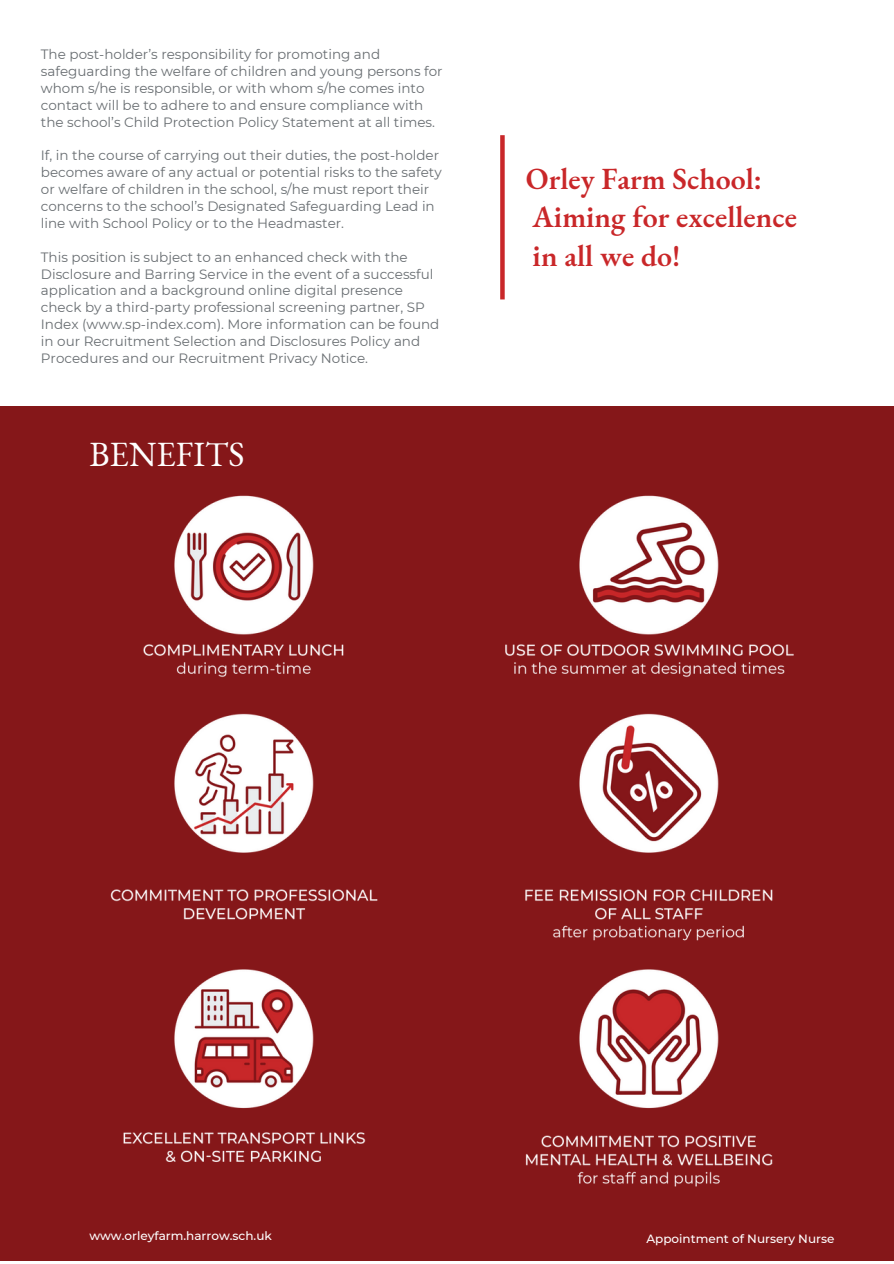
<style>
.page{position:relative;width:894px;height:1264px;background:#fff}
.page>*{position:absolute;margin:0;border:0;box-sizing:border-box;transform-origin:0 0}
.t1{font:34.5px "EB Garamond";color:#fff}
.t2{font:600 30px/38.2px "EB Garamond";color:#c92729}
.t3{font:13.5px/16.8px "Montserrat";color:#686d71}
.t4{font:500 12px "Montserrat";color:#fff}
</style>
<div class="page">
<div style="left:0;top:1210px;width:893px;height:51px;background:#851719"></div>
<svg style="left:500px;top:135px;width:4px;height:164px"></svg>
<div style="left:0;top:406px;width:893px;height:806px;background:#851719"></div>
<img style="left:110px;top:495px;width:684px;height:692px">
<h3 class="t3" style="left:41px;top:46px;width:403px">The post-holder’s responsibility for promoting and safeguarding the welfare of children and young persons for whom s/he is responsible, or with whom s/he comes into contact will be to adhere to and ensure compliance with the school’s Child Protection Policy Statement at all times.</h3>
<p class="t3" style="left:41px;top:147px;width:402px">If, in the course of carrying out their duties, the post-holder becomes aware of any actual or potential risks to the safety or welfare of children in the school, s/he must report their concerns to the school’s Designated Safeguarding Lead in line with School Policy or to the Headmaster.</p>
<h2 class="t3" style="left:41px;top:248px;width:400px">This position is subject to an enhanced check with the Disclosure and Barring Service in the event of a successful application and a background online digital presence check by a third-party professional screening partner, SP Index (www.sp-index.com). More information can be found in our Recruitment Selection and Disclosures Policy and Procedures and our Recruitment Privacy Notice.</h2>
<p class="t1" style="left:89px;top:431px;width:156px">BENEFITS</p>
<p class="t2" style="left:525px;top:159px;width:272px">Orley Farm School:<br>Aiming for excellence in all we do!</p>
<h1 class="t4" style="left:89px;top:1228px;width:184px">www.orleyfarm.harrow.sch.uk</h1>
<p class="t4" style="left:646px;top:1231px;width:189px">Appointment of Nursery Nurse</p>
</div>
